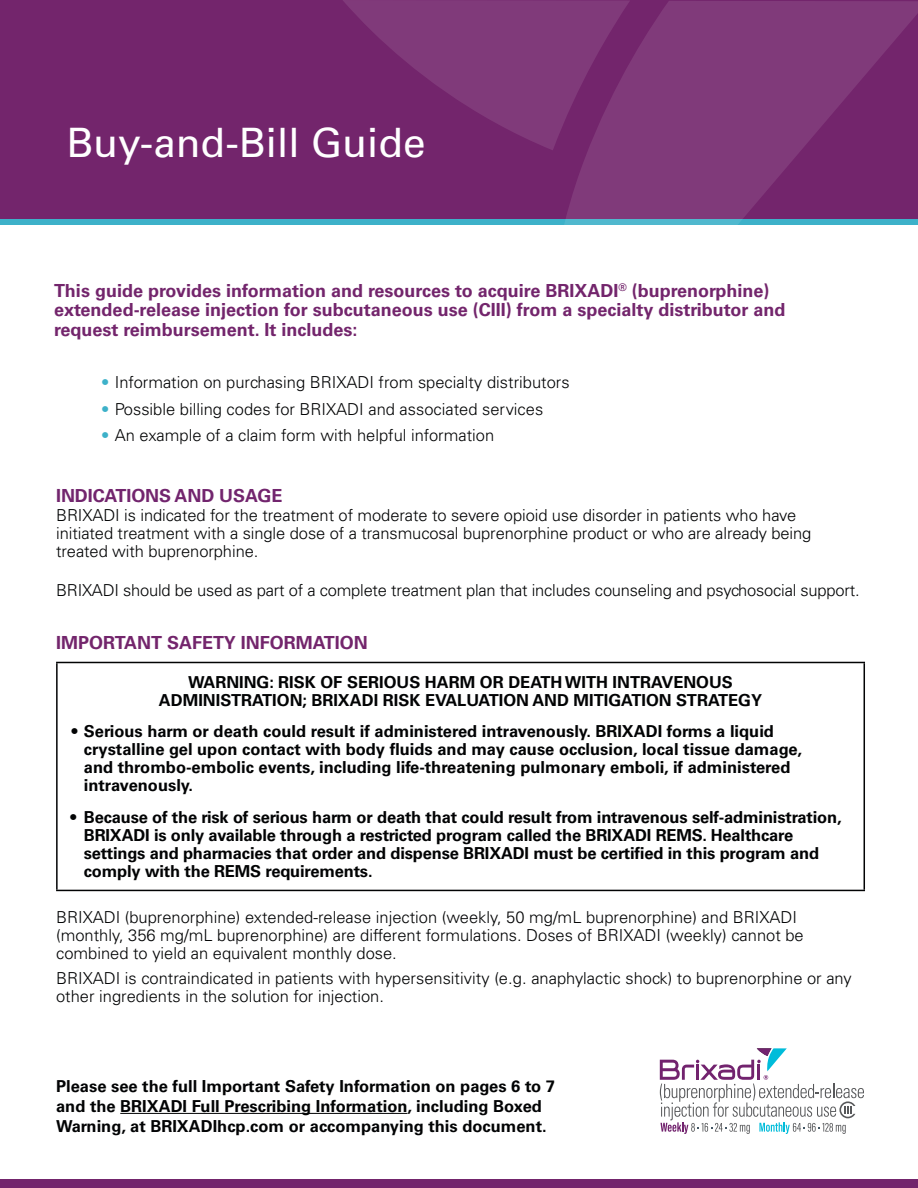
<style>
.page{position:relative;width:918px;height:1188px;background:#fff}
.page>*{position:absolute;margin:0;border:0;box-sizing:border-box;transform-origin:0 0}
.body_copy__p{font:40.5px "Univers LT Std";color:#fff}
.purple_subhead{font:700 18px/19.5px "Univers LT Std";color:#73256c}
.Subheads__h3{font:700 18px "Univers LT Std";color:#73256c}
.body_copy__p-2{font:700 18px "Univers LT Std";letter-spacing:-.005em;color:#72256e}
.body_copy__p-3{font:300 16.5px/18px "Univers LT Std";color:#020304}
.body_copy__p-4{font:700 16.5px/18px "Univers LT Std";letter-spacing:-.01em;color:#020304}
.Body{font:700 16.5px/19.8px "Univers LT Std";color:#020304}
.s1{color:#3db1c9}
.s2{font-weight:300}
</style>
<div class="page">
<div style="left:0;top:0;width:918px;height:218px;background:#73256c"></div>
<svg style="left:343px;top:0;width:284px;height:145px"></svg>
<svg style="left:541px;top:1px;width:377px;height:224px;fill:#803a7a"></svg>
<div style="left:0;top:1180px;width:918px;height:8px;background:#73256c"></div>
<svg style="left:660px;top:1048px;width:204px;height:86px"></svg>
<hr style="left:120px;top:1113px;width:288px;height:1px;background:#020304">
<hr style="left:56px;top:663px;width:2px;height:227px;background:#020304">
<hr style="left:56px;top:662px;width:809px;height:1px;background:#020304">
<hr style="left:864px;top:663px;width:1px;height:227px;background:#020304">
<hr style="left:56px;top:890px;width:809px;height:1px;background:#020304">
<p class="body_copy__p" style="left:67px;top:119px;width:361px">Buy-and-Bill Guide</p>
<p class="purple_subhead" style="left:54px;top:281px;width:733px">This guide provides information and resources to acquire BRIXADI<sup>®</sup> (buprenorphine) extended-release injection for subcutaneous use (CIII) from a specialty distributor and request reimbursement. It includes:</p>
<p class="body_copy__p-3" style="left:101px;top:373px;width:470px"><span class="s1">•</span> Information on purchasing BRIXADI from specialty distributors</p>
<p class="body_copy__p-3" style="left:101px;top:400px;width:444px"><span class="s1">•</span> Possible billing codes for BRIXADI and associated services</p>
<p class="body_copy__p-3" style="left:101px;top:426px;width:394px"><span class="s1">•</span> An example of a claim form with helpful information</p>
<p class="body_copy__p-2" style="left:56px;top:485px;width:228px">INDICATIONS AND USAGE</p>
<p class="body_copy__p-3" style="left:56px;top:507px;width:757px">BRIXADI is indicated for the treatment of moderate to severe opioid use disorder in patients who have initiated treatment with a single dose of a transmucosal buprenorphine product or who are already being treated with buprenorphine.</p>
<p class="body_copy__p-3" style="left:56px;top:581px;width:805px">BRIXADI should be used as part of a complete treatment plan that includes counseling and psychosocial support.</p>
<p class="Subheads__h3" style="left:56px;top:632px;width:313px">IMPORTANT SAFETY INFORMATION</p>
<p class="body_copy__p-4" style="left:159px;top:673px;width:605px;text-align:center">WARNING: RISK OF SERIOUS HARM OR DEATH WITH INTRAVENOUS<br>ADMINISTRATION; BRIXADI RISK EVALUATION AND MITIGATION STRATEGY</p>
<p class="body_copy__p-4" style="left:84px;top:723px;width:720px;text-indent:-14px"><span class="s2">•</span> Serious harm or death could result if administered intravenously. BRIXADI forms a liquid crystalline gel upon contact with body fluids and may cause occlusion, local tissue damage, and thrombo-embolic events, including life-threatening pulmonary emboli, if administered intravenously.</p>
<p class="body_copy__p-4" style="left:84px;top:808px;width:759px;text-indent:-14px">• Because of the risk of serious harm or death that could result from intravenous self-administration, BRIXADI is only available through a restricted program called the BRIXADI REMS. Healthcare settings and pharmacies that order and dispense BRIXADI must be certified in this program and comply with the REMS requirements.</p>
<p class="body_copy__p-3" style="left:56px;top:909px;width:749px">BRIXADI (buprenorphine) extended-release injection (weekly, 50 mg/mL buprenorphine) and BRIXADI (monthly, 356 mg/mL buprenorphine) are different formulations. Doses of BRIXADI (weekly) cannot be combined to yield an equivalent monthly dose.</p>
<p class="body_copy__p-3" style="left:56px;top:969px;width:797px">BRIXADI is contraindicated in patients with hypersensitivity (e.g. anaphylactic shock) to buprenorphine or any other ingredients in the solution for injection.</p>
<p class="Body" style="left:56px;top:1076px;width:500px">Please see the full Important Safety Information on pages 6 to 7 and the BRIXADI Full Prescribing Information, including Boxed<br>Warning, at BRIXADIhcp.com or accompanying this document.</p>
</div>
